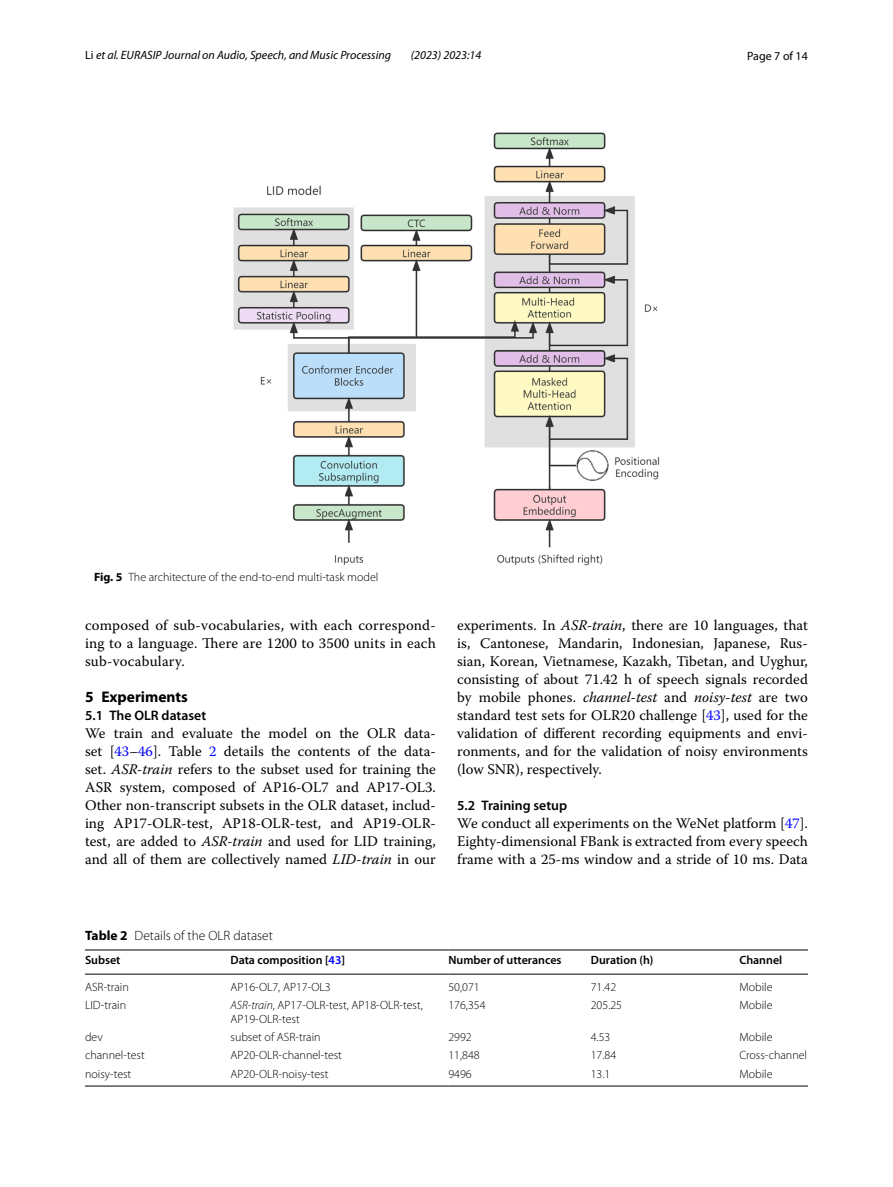
<style>
.page{position:relative;width:893px;height:1187px;background:#fff}
.page>*{position:absolute;margin:0;border:0;box-sizing:border-box;transform-origin:0 0}
.t1{font:700 15.45px "Myriad Pro";color:#000}
.t2{font:14.7px/18px "Warnock Pro";color:#000;text-align:justify}
.t3{font:600 13.8px "Myriad Pro";color:#000}
.t4{font:300 13.5px "Myriad Pro";color:#000}
.t5{font:300 12px/13.5px "Myriad Pro";color:#000}
.t6{font:italic 12px "Myriad Pro";color:#000}
.t7{font:600 12px "Myriad Pro";color:#000}
.t8{font:12px "Myriad Pro";color:#000}
.s1{font-style:normal}
.s2{font-weight:700}
.s3{color:#00f}
.s4{font-family:"Warnock Pro It 22"}
.s5{font-style:italic}
</style>
<div class="page">
<img style="left:234px;top:133px;width:425px;height:432px">
<hr style="left:85px;top:949px;width:146px;height:1px;background:#000">
<hr style="left:85px;top:973px;width:146px;height:1px;background:#000">
<hr style="left:231px;top:949px;width:217px;height:1px;background:#000">
<hr style="left:231px;top:973px;width:217px;height:1px;background:#000">
<hr style="left:448px;top:949px;width:143px;height:1px;background:#000">
<hr style="left:448px;top:973px;width:143px;height:1px;background:#000">
<hr style="left:591px;top:949px;width:148px;height:1px;background:#000">
<hr style="left:591px;top:973px;width:148px;height:1px;background:#000">
<hr style="left:739px;top:949px;width:69px;height:1px;background:#000">
<hr style="left:739px;top:973px;width:69px;height:1px;background:#000">
<hr style="left:85px;top:1085px;width:146px;height:1px;background:#000">
<hr style="left:231px;top:1085px;width:217px;height:1px;background:#000">
<hr style="left:448px;top:1085px;width:143px;height:1px;background:#000">
<hr style="left:591px;top:1085px;width:148px;height:1px;background:#000">
<hr style="left:739px;top:1085px;width:69px;height:1px;background:#000">
<p class="t6" style="left:85px;top:48px;width:308px"><span class="s1">Li</span> et al. EURASIP Journal on Audio, Speech, and Music Processing</p>
<p class="t6" style="left:411px;top:48px;width:72px">(2023) 2023:14</p>
<p class="t8" style="left:747px;top:48px;width:62px">Page 7 of 14</p>
<p class="t5" style="left:94px;top:570px;width:286px"><span class="s2">Fig. 5</span> The architecture of the end-to-end multi-task model</p>
<p class="t2" style="left:85px;top:616px;width:352px">composed of sub-vocabularies, with each correspond&shy;ing to a language. There are 1200 to 3500 units in each sub-vocabulary.</p>
<p class="t1" style="left:85px;top:687px;width:104px">5 Experiments</p>
<p class="t3" style="left:85px;top:707px;width:123px">5.1 The OLR dataset</p>
<p class="t2" style="left:85px;top:724px;width:352px">We train and evaluate the model on the OLR data&shy;set [<span class="s3">43</span>–<span class="s3">46</span>]. Table <span class="s3">2</span> details the contents of the data&shy;set. <span class="s4">ASR-train</span> refers to the subset used for training the ASR system, composed of AP16-OL7 and AP17-OL3.<br>Other non-transcript subsets in the OLR dataset, includ&shy;ing AP17-OLR-test, AP18-OLR-test, and AP19-OLR&shy;test, are added to <span class="s4">ASR-train</span> and used for LID training, and all of them are collectively named <span class="s4">LID-train</span> in our</p>
<p class="t2" style="left:457px;top:616px;width:352px">experiments. In <span class="s4">ASR-train</span>, there are 10 languages, that is, Cantonese, Mandarin, Indonesian, Japanese, Rus&shy;sian, Korean, Vietnamese, Kazakh, Tibetan, and Uyghur, consisting of about 71.42 h of speech signals recorded by mobile phones. <span class="s4">channel-test</span> and <span class="s4">noisy-test</span> are two standard test sets for OLR20 challenge [<span class="s3">43</span>], used for the validation of different recording equipments and envi&shy;ronments, and for the validation of noisy environments (low SNR), respectively.</p>
<p class="t3" style="left:457px;top:797px;width:112px">5.2 Training setup</p>
<p class="t2" style="left:457px;top:814px;width:352px">We conduct all experiments on the WeNet platform [<span class="s3">47</span>].<br>Eighty-dimensional FBank is extracted from every speech frame with a 25-ms window and a stride of 10 ms. Data</p>
<p class="t4" style="left:85px;top:928px;width:189px"><span class="s2">Table 2</span> Details of the OLR dataset</p>
<p class="t7" style="left:85px;top:952px;width:37px">Subset</p>
<p class="t7" style="left:231px;top:952px;width:116px">Data composition [<span class="s3">43</span>]</p>
<p class="t7" style="left:448px;top:952px;width:115px">Number of utterances</p>
<p class="t7" style="left:591px;top:952px;width:64px">Duration (h)</p>
<p class="t7" style="left:739px;top:952px;width:44px">Channel</p>
<p class="t5" style="left:85px;top:980px;width:45px">ASR-train</p>
<p class="t5" style="left:231px;top:980px;width:102px">AP16-OL7, AP17-OL3</p>
<p class="t5" style="left:448px;top:980px;width:33px">50,071</p>
<p class="t5" style="left:591px;top:980px;width:27px">71.42</p>
<p class="t5" style="left:739px;top:980px;width:35px">Mobile</p>
<p class="t5" style="left:85px;top:998px;width:43px">LID-train</p>
<p class="t5" style="left:231px;top:998px;width:194px"><span class="s5">ASR-train</span>, AP17-OLR-test, AP18-OLR-test,<br>AP19-OLR-test</p>
<p class="t5" style="left:448px;top:998px;width:39px">176,354</p>
<p class="t5" style="left:591px;top:998px;width:33px">205.25</p>
<p class="t5" style="left:739px;top:998px;width:35px">Mobile</p>
<p class="t5" style="left:85px;top:1030px;width:19px">dev</p>
<p class="t5" style="left:231px;top:1030px;width:92px">subset of ASR-train</p>
<p class="t5" style="left:448px;top:1030px;width:25px">2992</p>
<p class="t5" style="left:591px;top:1030px;width:21px">4.53</p>
<p class="t5" style="left:739px;top:1030px;width:35px">Mobile</p>
<p class="t5" style="left:85px;top:1048px;width:61px">channel-test</p>
<p class="t5" style="left:231px;top:1048px;width:113px">AP20-OLR-channel-test</p>
<p class="t5" style="left:448px;top:1048px;width:33px">11,848</p>
<p class="t5" style="left:591px;top:1048px;width:27px">17.84</p>
<p class="t5" style="left:739px;top:1048px;width:69px">Cross-channel</p>
<p class="t5" style="left:85px;top:1066px;width:48px">noisy-test</p>
<p class="t5" style="left:231px;top:1066px;width:99px">AP20-OLR-noisy-test</p>
<p class="t5" style="left:448px;top:1066px;width:25px">9496</p>
<p class="t5" style="left:591px;top:1066px;width:21px">13.1</p>
<p class="t5" style="left:739px;top:1066px;width:35px">Mobile</p>
</div>
